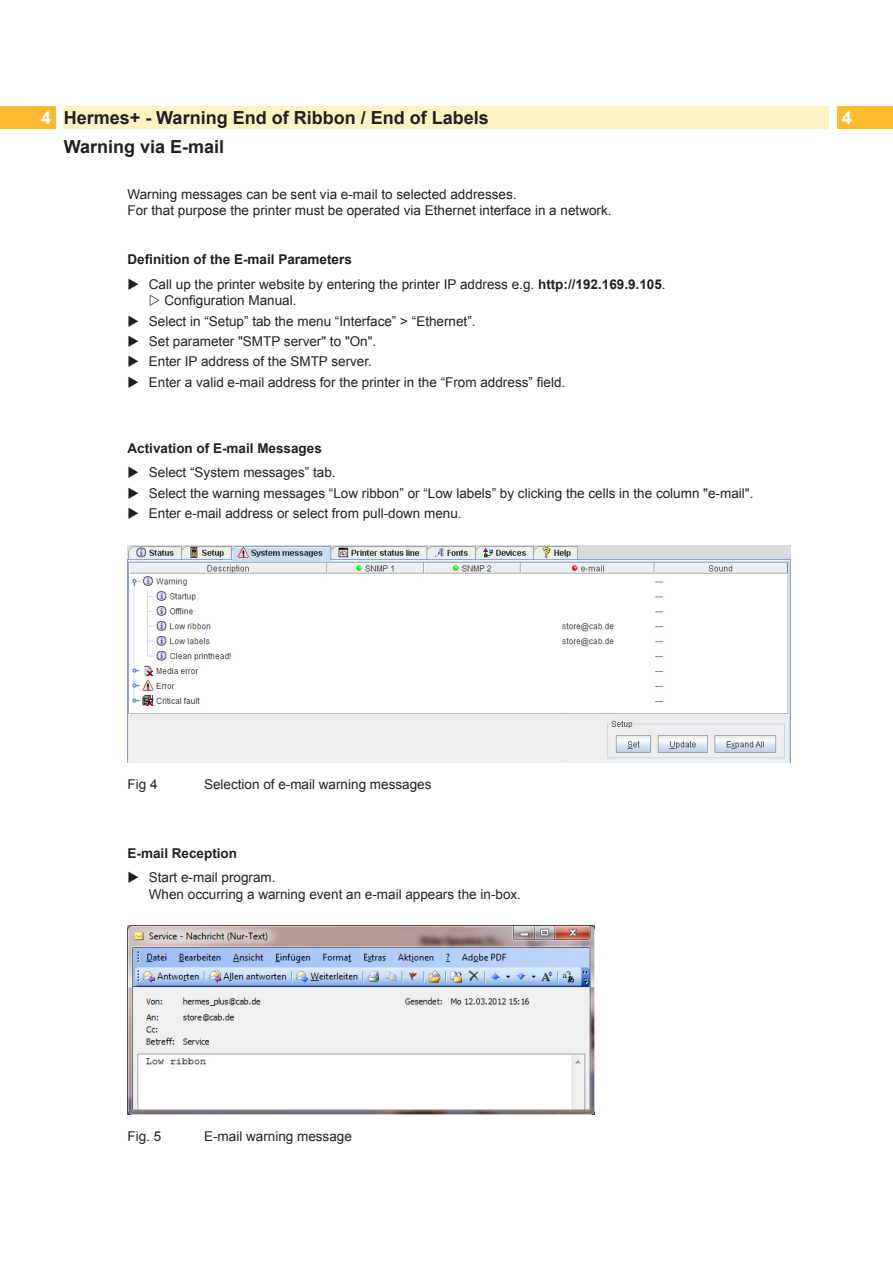
<style>
.page{position:relative;width:893px;height:1263px;background:#fff}
.page>*{position:absolute;margin:0;border:0;box-sizing:border-box;transform-origin:0 0}
.Ueb2{font:700 18px "Arial";color:#231f20}
.Ueber2{font:700 18px "Arial";color:#231f20}
.t1{font:700 18px "Arial";color:#fff}
.Handlungsanweisung_e{font:13.5px/16.2px "Arial";color:#231f20}
.Haupttext_eing{font:13.5px/16.2px "Arial";color:#231f20}
.Zwischenüberschrift{font:700 13.5px "Arial";color:#231f20}
.Bildunterschrift{font:13.5px "Arial";color:#231f20}
.s1{font-weight:700}
</style>
<div class="page">
<div style="left:64px;top:106px;width:765px;height:23px;background:#fdf2c3"></div>
<div style="left:0;top:106px;width:55px;height:23px;background:#fdba30"></div>
<div style="left:838px;top:106px;width:55px;height:23px;background:#fdbb2e"></div>
<img style="left:128px;top:546px;width:662px;height:216px">
<img style="left:128px;top:926px;width:466px;height:188px">
<p class="Ueb2" style="left:64px;top:105px;width:426px">Hermes+ - Warning End of Ribbon / End of Labels</p>
<h1 class="t1" style="left:41px;top:106px;width:12px">4</h1>
<h1 class="t1" style="left:842px;top:106px;width:12px">4</h1>
<p class="Ueber2" style="left:64px;top:135px;width:162px">Warning via E-mail</p>
<p class="Haupttext_eing" style="left:128px;top:186px;width:485px">Warning messages can be sent via e-mail to selected addresses.<br>For that purpose the printer must be operated via Ethernet interface in a network.</p>
<p class="Zwischenüberschrift" style="left:128px;top:250px;width:226px">Definition of the E-mail Parameters</p>
<p class="Handlungsanweisung_e" style="left:164px;top:276px;width:503px;text-indent:-16px">Call up the printer website by entering the printer IP address e.g. <span class="s1">http://192.169.9.105</span>.<br>Configuration Manual.</p>
<p class="Handlungsanweisung_e" style="left:149px;top:313px;width:328px">Select in “Setup” tab the menu “Interface” &gt; “Ethernet”.</p>
<p class="Handlungsanweisung_e" style="left:149px;top:333px;width:229px">Set parameter "SMTP server" to "On".</p>
<p class="Handlungsanweisung_e" style="left:149px;top:354px;width:225px">Enter IP address of the SMTP server.</p>
<p class="Handlungsanweisung_e" style="left:149px;top:374px;width:418px">Enter a valid e-mail address for the printer in the “From address” field.</p>
<p class="Zwischenüberschrift" style="left:128px;top:439px;width:196px">Activation of E-mail Messages</p>
<p class="Handlungsanweisung_e" style="left:149px;top:465px;width:188px">Select “System messages” tab.</p>
<p class="Handlungsanweisung_e" style="left:149px;top:485px;width:606px">Select the warning messages “Low ribbon” or “Low labels” by clicking the cells in the column "e-mail".</p>
<p class="Handlungsanweisung_e" style="left:149px;top:505px;width:314px">Enter e-mail address or select from pull-down menu.</p>
<p class="Bildunterschrift" style="left:128px;top:775px;width:32px">Fig 4</p>
<p class="Bildunterschrift" style="left:204px;top:775px;width:229px">Selection of e-mail warning messages</p>
<p class="Zwischenüberschrift" style="left:128px;top:844px;width:111px">E-mail Reception</p>
<p class="Handlungsanweisung_e" style="left:149px;top:870px;width:374px">Start e-mail program.<br>When occurring a warning event an e-mail appears the in-box.</p>
<p class="Bildunterschrift" style="left:128px;top:1127px;width:35px">Fig. 5</p>
<p class="Bildunterschrift" style="left:204px;top:1127px;width:149px">E-mail warning message</p>
</div>
